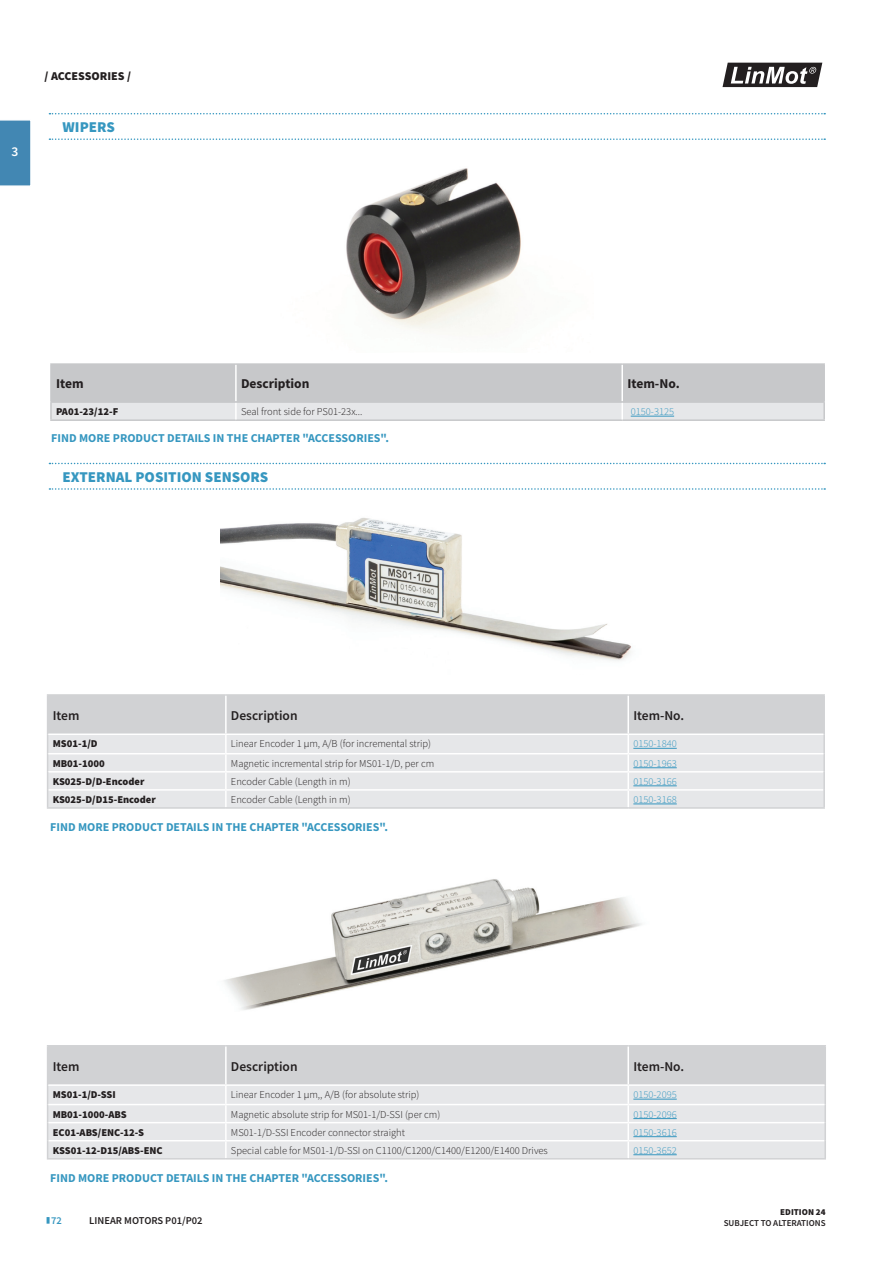
<style>
.page{position:relative;width:893px;height:1263px;background:#fff}
.page>*{position:absolute;margin:0;border:0;box-sizing:border-box;transform-origin:0 0}
.t1{font:900 15px "Source Sans Pro";color:#3697c0}
.t2{font:600 13.5px "Source Sans Pro";color:#231f20}
.t3{font:700 13.5px "Source Sans Pro";color:#231f20}
.t4{font:600 13.5px "Source Sans Pro";color:#fff}
.t5{font:700 12px "Source Sans Pro";color:#3697c0}
.t6{font:900 12px "Source Sans Pro";color:#231f20}
.t7{font:300 10.5px "Source Sans Pro";color:#231f20}
.t8{font:900 10.5px "Source Sans Pro";color:#231f20}
.t9{font:300 10.5px "Source Sans Pro";color:#3697c0}
.t10{font:600 10.5px "Source Sans Pro";color:#231f20}
.t11{font:600 10.5px "Source Sans Pro";color:#3697c0}
.t12{font:600 9px "Source Sans Pro";color:#231f20}
.t13{font:900 9px "Source Sans Pro";color:#231f20}
.s1{font-family:"Myriad Pro"}
</style>
<div class="page">
<div style="left:0;top:120px;width:31px;height:66px;background:#4287b3"></div>
<svg style="left:47px;top:1217px;width:3px;height:7px"></svg>
<svg style="left:722px;top:62px;width:101px;height:26px"></svg>
<img style="left:224px;top:879px;width:418px;height:131px">
<img style="left:220px;top:462px;width:429px;height:199px">
<img style="left:346px;top:168px;width:175px;height:166px">
<svg style="left:49px;top:113px;width:776px;height:1px"></svg>
<svg style="left:49px;top:463px;width:776px;height:1px"></svg>
<svg style="left:49px;top:138px;width:776px;height:2px"></svg>
<svg style="left:49px;top:488px;width:776px;height:2px"></svg>
<hr style="left:50px;top:363px;width:186px;height:2px;background:#c7c8ca">
<hr style="left:236px;top:363px;width:386px;height:2px;background:#c7c8ca">
<hr style="left:622px;top:363px;width:203px;height:2px;background:#c7c8ca">
<hr style="left:50px;top:419px;width:186px;height:2px;background:#c7c8ca">
<hr style="left:236px;top:419px;width:386px;height:2px;background:#c7c8ca">
<hr style="left:622px;top:419px;width:203px;height:2px;background:#c7c8ca">
<svg style="left:50px;top:364px;width:775px;height:56px;background:#d0d1d3"></svg>
<hr style="left:631px;top:416px;width:43px;height:1px;background:#3697c0">
<hr style="left:47px;top:694px;width:179px;height:2px;background:#d1d2d4">
<hr style="left:226px;top:694px;width:402px;height:2px;background:#d1d2d4">
<hr style="left:628px;top:694px;width:197px;height:2px;background:#d1d2d4">
<svg style="left:47px;top:695px;width:778px;height:112px;background:#e0e1e2"></svg>
<hr style="left:47px;top:807px;width:179px;height:2px;background:#d1d2d4">
<hr style="left:226px;top:807px;width:402px;height:2px;background:#d1d2d4">
<hr style="left:628px;top:807px;width:197px;height:2px;background:#d1d2d4">
<hr style="left:633px;top:748px;width:44px;height:1px;background:#3697c0">
<hr style="left:633px;top:767px;width:44px;height:1px;background:#3697c0">
<hr style="left:633px;top:785px;width:44px;height:1px;background:#3697c0">
<hr style="left:633px;top:803px;width:44px;height:1px;background:#3697c0">
<hr style="left:47px;top:1045px;width:179px;height:1px;background:#d1d2d4">
<hr style="left:226px;top:1045px;width:402px;height:1px;background:#d1d2d4">
<hr style="left:628px;top:1045px;width:198px;height:1px;background:#d1d2d4">
<svg style="left:47px;top:1046px;width:779px;height:112px;background:#e0e1e2"></svg>
<hr style="left:47px;top:1158px;width:179px;height:1px;background:#d1d2d4">
<hr style="left:226px;top:1158px;width:402px;height:1px;background:#d1d2d4">
<hr style="left:628px;top:1158px;width:198px;height:1px;background:#d1d2d4">
<hr style="left:633px;top:1099px;width:44px;height:1px;background:#3697c0">
<hr style="left:633px;top:1118px;width:44px;height:1px;background:#3697c0">
<hr style="left:633px;top:1136px;width:44px;height:1px;background:#3697c0">
<hr style="left:633px;top:1154px;width:44px;height:1px;background:#3697c0">
<p class="t4" style="left:11px;top:143px;width:8px">3</p>
<p class="t6" style="left:45px;top:67px;width:88px">/ ACCESSORIES /</p>
<h1 class="t1" style="left:63px;top:116px;width:54px">WIPERS</h1>
<p class="t3" style="left:56px;top:374px;width:29px">Item</p>
<p class="t3" style="left:241px;top:374px;width:70px">Description</p>
<p class="t3" style="left:627px;top:374px;width:54px">Item-No.</p>
<p class="t8" style="left:56px;top:404px;width:64px">PA01-23/12-F</p>
<p class="t7" style="left:241px;top:405px;width:123px">Seal front side for PS01-23x...</p>
<p class="t9" style="left:631px;top:405px;width:45px">0150-3125</p>
<p class="t5" style="left:51px;top:430px;width:339px">FIND MORE PRODUCT DETAILS IN THE CHAPTER "ACCESSORIES".</p>
<h1 class="t1" style="left:63px;top:466px;width:207px">EXTERNAL POSITION SENSORS</h1>
<p class="t2" style="left:53px;top:706px;width:28px">Item</p>
<p class="t2" style="left:231px;top:706px;width:68px">Description</p>
<p class="t2" style="left:633px;top:706px;width:52px">Item-No.</p>
<p class="t8" style="left:53px;top:736px;width:46px">MS01-1/D</p>
<p class="t7" style="left:231px;top:737px;width:202px">Linear Encoder 1 <span class="s1">μ</span>m, A/B (for incremental strip)</p>
<p class="t9" style="left:633px;top:737px;width:45px">0150-1840</p>
<p class="t8" style="left:53px;top:756px;width:54px">MB01-1000</p>
<p class="t7" style="left:231px;top:757px;width:205px">Magnetic incremental strip for MS01-1/D, per cm</p>
<p class="t9" style="left:633px;top:757px;width:45px">0150-1963</p>
<p class="t8" style="left:53px;top:774px;width:93px">KS025-D/D-Encoder</p>
<p class="t7" style="left:231px;top:775px;width:121px">Encoder Cable (Length in m)</p>
<p class="t9" style="left:633px;top:775px;width:45px">0150-3166</p>
<p class="t8" style="left:53px;top:792px;width:105px">KS025-D/D15-Encoder</p>
<p class="t7" style="left:231px;top:793px;width:121px">Encoder Cable (Length in m)</p>
<p class="t9" style="left:633px;top:793px;width:45px">0150-3168</p>
<p class="t5" style="left:50px;top:819px;width:339px">FIND MORE PRODUCT DETAILS IN THE CHAPTER "ACCESSORIES".</p>
<p class="t2" style="left:53px;top:1057px;width:28px">Item</p>
<p class="t2" style="left:231px;top:1057px;width:68px">Description</p>
<p class="t2" style="left:633px;top:1057px;width:52px">Item-No.</p>
<p class="t8" style="left:53px;top:1087px;width:65px">MS01-1/D-SSI</p>
<p class="t7" style="left:231px;top:1088px;width:190px">Linear Encoder 1 <span class="s1">μ</span>m,, A/B (for absolute strip)</p>
<p class="t9" style="left:633px;top:1088px;width:45px">0150-2095</p>
<p class="t8" style="left:53px;top:1107px;width:76px">MB01-1000-ABS</p>
<p class="t7" style="left:231px;top:1107px;width:211px">Magnetic absolute strip for MS01-1/D-SSI (per cm)</p>
<p class="t9" style="left:633px;top:1107px;width:45px">0150-2096</p>
<p class="t8" style="left:53px;top:1125px;width:93px">EC01-ABS/ENC-12-S</p>
<p class="t7" style="left:231px;top:1126px;width:176px">MS01-1/D-SSI Encoder connector straight</p>
<p class="t9" style="left:633px;top:1126px;width:45px">0150-3616</p>
<p class="t8" style="left:53px;top:1143px;width:112px">KSS01-12-D15/ABS-ENC</p>
<p class="t7" style="left:231px;top:1144px;width:318px">Special cable for MS01-1/D-SSI on C1100/C1200/C1400/E1200/E1400 Drives</p>
<p class="t9" style="left:633px;top:1144px;width:45px">0150-3652</p>
<p class="t5" style="left:50px;top:1170px;width:339px">FIND MORE PRODUCT DETAILS IN THE CHAPTER "ACCESSORIES".</p>
<p class="t11" style="left:51px;top:1214px;width:12px">72</p>
<p class="t10" style="left:89px;top:1214px;width:115px">LINEAR MOTORS P01/P02</p>
<p class="t13" style="left:780px;top:1206px;width:47px">EDITION 24</p>
<p class="t12" style="left:724px;top:1217px;width:103px">SUBJECT TO ALTERATIONS</p>
</div>
